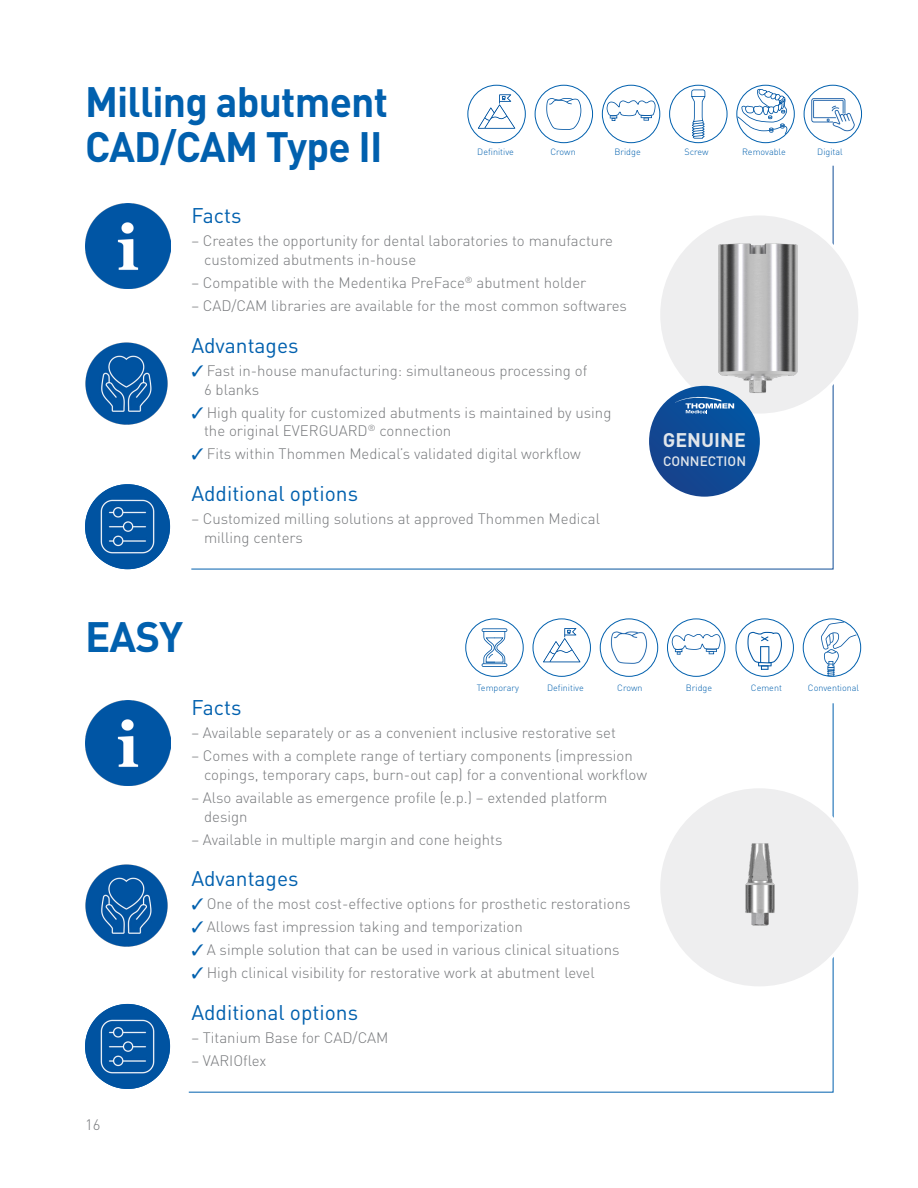
<style>
.page{position:relative;width:918px;height:1188px;background:#fff}
.page>*{position:absolute;margin:0;border:0;box-sizing:border-box;transform-origin:0 0}
.t1{font:700 42px/45px "DIN Pro";letter-spacing:-.02em;color:#0160ae}
.t2{font:21px "DIN Pro";color:#0160ae}
.t3{font:700 19.5px "DIN Pro";color:#e1e6eb}
.t4{font:300 15px/18.8px "DIN Pro";color:#76787b}
.t5{font:500 13.5px "DIN Pro";color:#e1e6eb}
._05_-_Body_Text{font:300 9px "DIN Pro";color:#0160ae}
.s1{color:#0160ae}
</style>
<div class="page">
<div style="left:659px;top:214px;width:201px;height:201px;background:#eeeeef;border-radius:50%"></div>
<svg style="left:188px;top:703px;width:645px;height:390px"></svg>
<div style="left:659px;top:787px;width:201px;height:201px;background:#eeeeef;border-radius:50%"></div>
<img style="left:85px;top:864px;width:83px;height:83px">
<img style="left:85px;top:700px;width:85px;height:85px">
<img style="left:706px;top:221px;width:105px;height:187px">
<img style="left:85px;top:1004px;width:85px;height:85px;border-radius:43px">
<img style="left:85px;top:342px;width:83px;height:83px">
<img style="left:85px;top:204px;width:85px;height:85px">
<img style="left:85px;top:484px;width:85px;height:85px;border-radius:43px">
<img style="left:745px;top:843px;width:30px;height:83px">
<svg style="left:535px;top:85px;width:58px;height:58px"></svg>
<div style="left:535px;top:85px;width:58px;height:58px;border:1px solid #0160ae;border-radius:50%"></div>
<svg style="left:602px;top:85px;width:58px;height:58px"></svg>
<div style="left:602px;top:85px;width:58px;height:58px;border:1px solid #0160ae;border-radius:50%"></div>
<svg style="left:670px;top:85px;width:57px;height:58px"></svg>
<div style="left:669px;top:85px;width:58px;height:58px;border:1px solid #0160ae;border-radius:50%"></div>
<svg style="left:737px;top:85px;width:57px;height:58px"></svg>
<div style="left:737px;top:85px;width:57px;height:58px;border:1px solid #0160ae;border-radius:50%"></div>
<img style="left:804px;top:85px;width:58px;height:58px;border-radius:29px">
<div style="left:804px;top:85px;width:58px;height:58px;border:1px solid #0160ae;border-radius:50%"></div>
<svg style="left:468px;top:88px;width:57px;height:52px"></svg>
<div style="left:468px;top:85px;width:58px;height:58px;border:1px solid #0160ae;border-radius:50%"></div>
<img style="left:600px;top:619px;width:58px;height:57px;border-radius:29px">
<div style="left:600px;top:619px;width:58px;height:58px;border:1px solid #0160ae;border-radius:50%"></div>
<svg style="left:667px;top:619px;width:58px;height:57px"></svg>
<div style="left:667px;top:619px;width:58px;height:58px;border:1px solid #0160ae;border-radius:50%"></div>
<svg style="left:736px;top:619px;width:57px;height:57px"></svg>
<div style="left:736px;top:619px;width:58px;height:58px;border:1px solid #0160ae;border-radius:50%"></div>
<svg style="left:803px;top:619px;width:58px;height:57px"></svg>
<div style="left:803px;top:619px;width:58px;height:58px;border:1px solid #0160ae;border-radius:50%"></div>
<svg style="left:534px;top:622px;width:56px;height:51px"></svg>
<div style="left:533px;top:619px;width:58px;height:58px;border:1px solid #0160ae;border-radius:50%"></div>
<svg style="left:466px;top:619px;width:57px;height:57px"></svg>
<div style="left:466px;top:619px;width:57px;height:58px;border:1px solid #0160ae;border-radius:50%"></div>
<div style="left:649px;top:386px;width:111px;height:111px;background:#0e4b96;border-radius:55px"></div>
<svg style="left:675px;top:397px;width:59px;height:16px"></svg>
<p class="t1" style="left:85px;top:74px;width:305px">Milling abutment<br>CAD/CAM Type II</p>
<p class="_05_-_Body_Text" style="left:477px;top:144px;width:38px">Definitive</p>
<p class="_05_-_Body_Text" style="left:550px;top:144px;width:27px">Crown</p>
<p class="_05_-_Body_Text" style="left:614px;top:144px;width:28px">Bridge</p>
<p class="_05_-_Body_Text" style="left:684px;top:144px;width:26px">Screw</p>
<p class="_05_-_Body_Text" style="left:742px;top:144px;width:45px">Removable</p>
<p class="_05_-_Body_Text" style="left:817px;top:144px;width:27px">Digital</p>
<p class="t2" style="left:191px;top:199px;width:52px">Facts</p>
<p class="t4" style="left:204px;top:230px;width:410px;text-indent:-13px">– Creates the opportunity for dental laboratories to manufacture customized abutments in-house</p>
<p class="t4" style="left:191px;top:272px;width:397px">– Compatible with the Medentika PreFace<sup>®</sup> abutment holder</p>
<p class="t4" style="left:191px;top:295px;width:437px">– CAD/CAM libraries are available for the most common softwares</p>
<p class="t2" style="left:191px;top:329px;width:109px">Advantages</p>
<p class="t4" style="left:204px;top:360px;width:385px;text-indent:-13px"><span class="s1">✓</span> Fast in-house manufacturing: simultaneous processing of<br>6 blanks</p>
<p class="t4" style="left:204px;top:401px;width:409px;text-indent:-13px"><span class="s1">✓</span> High quality for customized abutments is maintained by using the original EVERGUARD<sup>®</sup> connection</p>
<p class="t4" style="left:191px;top:443px;width:391px"><span class="s1">✓</span> Fits within Thommen Medical’s validated digital workflow</p>
<p class="t2" style="left:191px;top:477px;width:168px">Additional options</p>
<p class="t4" style="left:204px;top:508px;width:397px;text-indent:-13px">– Customized milling solutions at approved Thommen Medical milling centers</p>
<p class="t3" style="left:663px;top:424px;width:85px">GENUINE</p>
<p class="t5" style="left:663px;top:451px;width:85px">CONNECTION</p>
<p class="t1" style="left:85px;top:609px;width:100px">EASY</p>
<p class="_05_-_Body_Text" style="left:477px;top:680px;width:44px">Temporary</p>
<p class="_05_-_Body_Text" style="left:547px;top:680px;width:38px">Definitive</p>
<p class="_05_-_Body_Text" style="left:617px;top:680px;width:27px">Crown</p>
<p class="_05_-_Body_Text" style="left:686px;top:680px;width:28px">Bridge</p>
<p class="_05_-_Body_Text" style="left:751px;top:680px;width:33px">Cement</p>
<p class="_05_-_Body_Text" style="left:808px;top:680px;width:53px">Conventional</p>
<p class="t2" style="left:191px;top:691px;width:52px">Facts</p>
<p class="t4" style="left:191px;top:722px;width:426px">– Available separately or as a convenient inclusive restorative set</p>
<p class="t4" style="left:204px;top:745px;width:445px;text-indent:-13px">– Comes with a complete range of tertiary components (impression copings, temporary caps, burn-out cap) for a conventional workflow</p>
<p class="t4" style="left:204px;top:787px;width:405px;text-indent:-13px">– Also available as emergence profile (e.p.) – extended platform design</p>
<p class="t4" style="left:191px;top:828px;width:313px">– Available in multiple margin and cone heights</p>
<p class="t2" style="left:191px;top:862px;width:109px">Advantages</p>
<p class="t4" style="left:191px;top:893px;width:441px"><span class="s1">✓</span> One of the most cost-effective options for prosthetic restorations</p>
<p class="t4" style="left:191px;top:916px;width:333px"><span class="s1">✓</span> Allows fast impression taking and temporization</p>
<p class="t4" style="left:191px;top:939px;width:430px"><span class="s1">✓</span> A simple solution that can be used in various clinical situations</p>
<p class="t4" style="left:191px;top:962px;width:405px"><span class="s1">✓</span> High clinical visibility for restorative work at abutment level</p>
<p class="t2" style="left:191px;top:996px;width:168px">Additional options</p>
<p class="t4" style="left:191px;top:1027px;width:199px">– Titanium Base for CAD/CAM</p>
<p class="t4" style="left:191px;top:1050px;width:76px">– VARIOflex</p>
<p class="t4" style="left:85px;top:1114px;width:17px">16</p>
</div>
